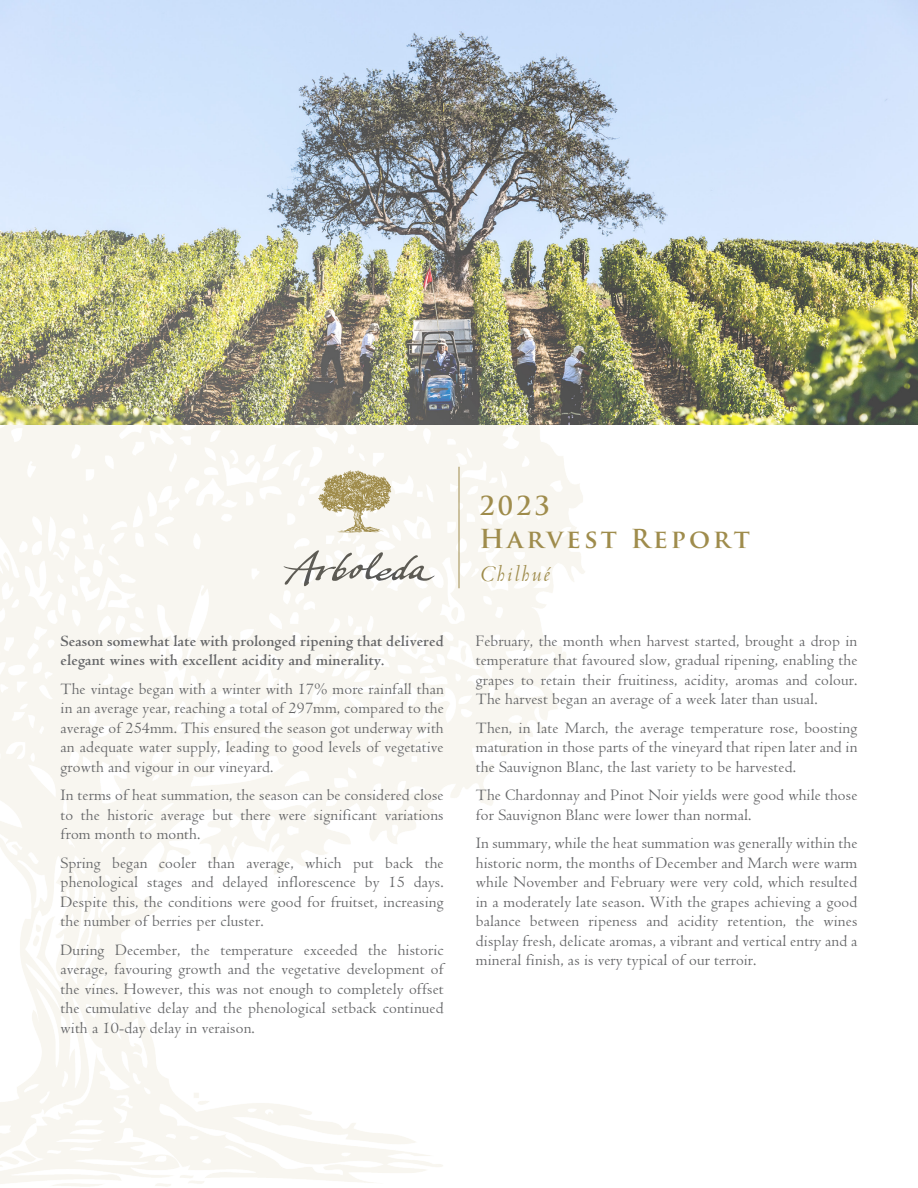
<style>
.page{position:relative;width:918px;height:1188px;background:#fff}
.page>*{position:absolute;margin:0;border:0;box-sizing:border-box;transform-origin:0 0}
.t1{font:700 25.5px/33px "Trajan Pro";letter-spacing:.12em;color:#9f8c4c}
.t2{font:italic 24px "Centaur";letter-spacing:.1em;color:#9f8c4c}
.t3{font:16.5px/19.5px "Centaur";letter-spacing:.01em;color:#646567;text-align:justify}
.t4{font:700 16.5px/19.5px "Centaur";letter-spacing:.01em;color:#646567}
</style>
<div class="page">
<img style="left:0;top:425px;width:585px;height:762px">
<img style="left:0;top:0;width:918px;height:425px">
<hr style="left:459px;top:467px;width:1px;height:121px;background:#9f8c4c">
<p class="t4" style="left:61px;top:631px;width:385px">Season somewhat late with prolonged ripening that delivered elegant wines with excellent acidity and minerality.</p>
<p class="t3" style="left:61px;top:679px;width:385px">The vintage began with a winter with 17% more rainfall than in an average year, reaching a total of 297mm, compared to the average of 254mm. This ensured the season got underway with an adequate water supply, leading to good levels of vegetative growth and vigour in our vineyard.</p>
<p class="t3" style="left:61px;top:786px;width:385px">In terms of heat summation, the season can be considered close to the historic average but there were significant variations from month to month.</p>
<p class="t3" style="left:61px;top:853px;width:385px">Spring began cooler than average, which put back the phenological stages and delayed inflorescence by 15 days.<br>Despite this, the conditions were good for fruitset, increasing the number of berries per cluster.</p>
<p class="t3" style="left:61px;top:940px;width:385px">During December, the temperature exceeded the historic average, favouring growth and the vegetative development of the vines. However, this was not enough to completely offset the cumulative delay and the phenological setback continued with a 10-day delay in veraison.</p>
<h1 class="t1" style="left:479px;top:490px;width:272px">2023<br>Harvest Report</h1>
<h2 class="t2" style="left:479px;top:559px;width:72px">Chilhué</h2>
<p class="t3" style="left:476px;top:631px;width:383px">February, the month when harvest started, brought a drop in temperature that favoured slow, gradual ripening, enabling the grapes to retain their fruitiness, acidity, aromas and colour.<br>The harvest began an average of a week later than usual.</p>
<p class="t3" style="left:476px;top:718px;width:383px">Then, in late March, the average temperature rose, boosting maturation in those parts of the vineyard that ripen later and in the Sauvignon Blanc, the last variety to be harvested.</p>
<p class="t3" style="left:476px;top:786px;width:383px">The Chardonnay and Pinot Noir yields were good while those for Sauvignon Blanc were lower than normal.</p>
<p class="t3" style="left:476px;top:834px;width:383px">In summary, while the heat summation was generally within the historic norm, the months of December and March were warm while November and February were very cold, which resulted in a moderately late season. With the grapes achieving a good balance between ripeness and acidity retention, the wines display fresh, delicate aromas, a vibrant and vertical entry and a mineral finish, as is very typical of our terroir.</p>
</div>
